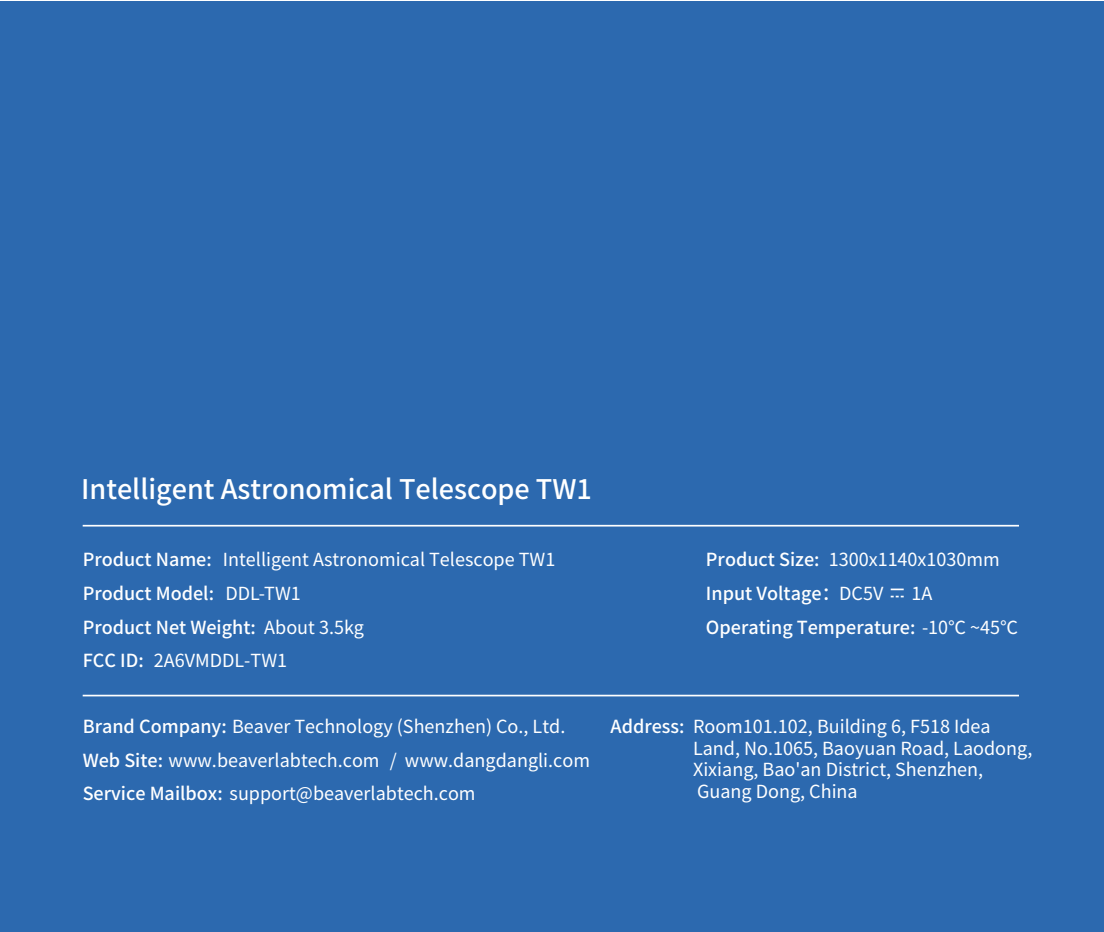
<style>
.page{position:relative;width:1104px;height:932px;background:#fff}
.page>*{position:absolute;margin:0;border:0;box-sizing:border-box;transform-origin:0 0}
.t1{font:500 27px "Source Han Sans CN";color:#fff}
.t2{font:18px/21.6px "Source Han Sans CN";color:#fff}
.t3{font:500 18px/33.8px "Source Han Sans CN";color:#fff}
.s1{font-weight:500}
.s2{font-weight:400}
</style>
<div class="page">
<div style="left:0;top:2px;width:1103px;height:929px;background:#2c69af"></div>
<hr style="left:83px;top:524px;width:935px;height:2px;background:#fff">
<hr style="left:83px;top:694px;width:935px;height:2px;background:#fff">
<svg style="left:890px;top:588px;width:13px;height:9px"></svg>
<h1 class="t1" style="left:81px;top:474px;width:512px">Intelligent Astronomical Telescope TW1</h1>
<p class="t2" style="left:83px;top:549px;width:474px"><span class="s1">Product Name:</span> Intelligent Astronomical Telescope TW1</p>
<p class="t3" style="left:83px;top:576px;width:220px">Product Model: <span class="s2">DDL-TW1</span></p>
<p class="t3" style="left:83px;top:610px;width:283px">Product Net Weight: <span class="s2">About 3.5kg<br></span>FCC ID: <span class="s2">2A6VMDDL-TW1</span></p>
<p class="t3" style="left:706px;top:542px;width:314px">Product Size: <span class="s2">1300x1140x1030mm<br></span>Input Voltage：<span class="s2">DC5V<br></span>Operating Temperature: <span class="s2">-10℃ ~45℃</span></p>
<p class="t2" style="left:911px;top:582px;width:22px">1A</p>
<p class="t2" style="left:83px;top:715px;width:484px"><span class="s1">Brand Company:</span> Beaver Technology (Shenzhen) Co., Ltd.</p>
<p class="t2" style="left:693px;top:715px;width:341px;text-indent:-82px"><span class="s1">Address:</span> Room101.102, Building 6, F518 Idea Land, No.1065, Baoyuan Road, Laodong, Xixiang, Bao'an District, Shenzhen, Guang Dong, China</p>
<p class="t2" style="left:83px;top:749px;width:298px"><span class="s1">Web Site:</span> www.beaverlabtech.com</p>
<p class="t2" style="left:390px;top:749px;width:202px">/ www.dangdangli.com</p>
<p class="t2" style="left:83px;top:783px;width:394px"><span class="s1">Service Mailbox:</span> support@beaverlabtech.com</p>
</div>
